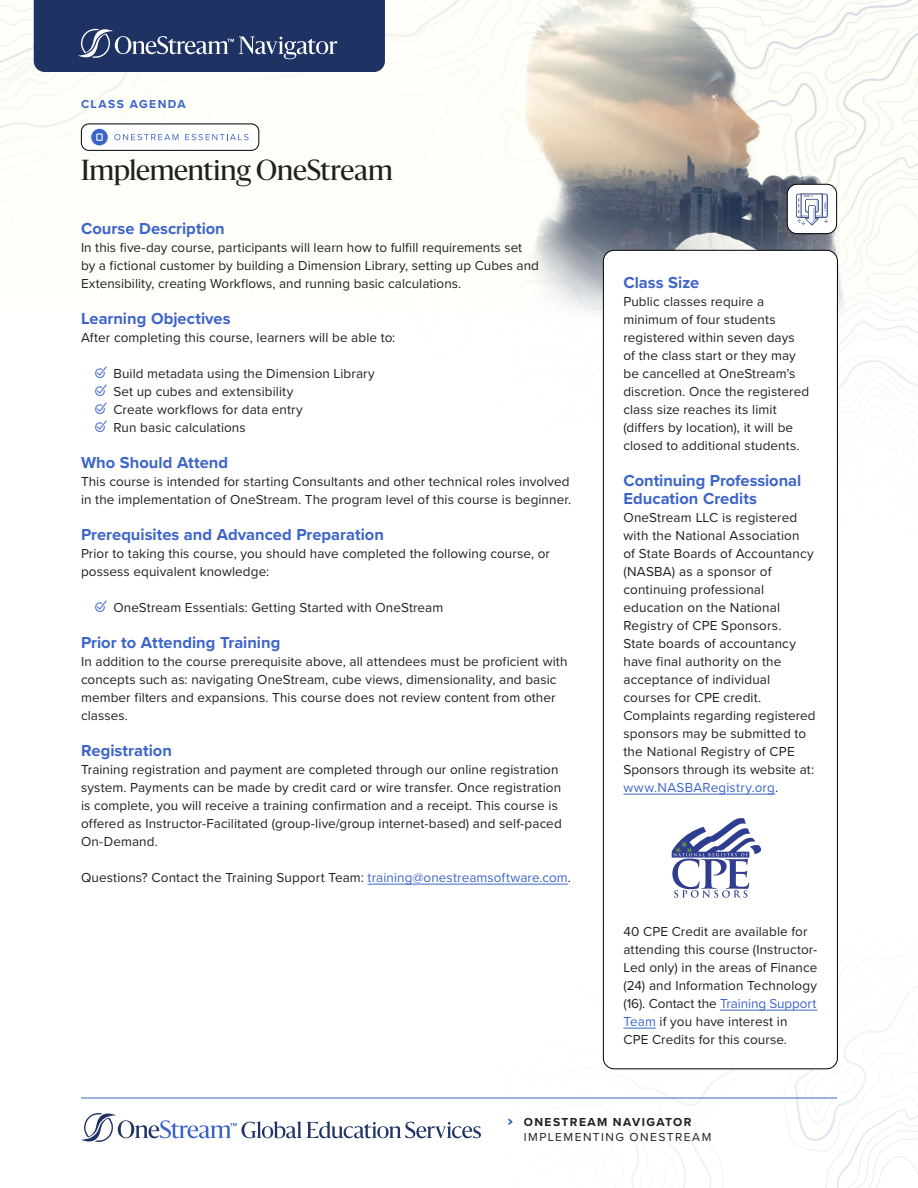
<style>
.page{position:relative;width:918px;height:1188px;background:#fff}
.page>*{position:absolute;margin:0;border:0;box-sizing:border-box;transform-origin:0 0}
.t1{font:27px "Sanomat";letter-spacing:-.01em;color:#231f20}
.t2{font:700 16.5px/18px "Proxima Nova";color:#3d65c9}
.t3{font:13.5px/18px "Proxima Nova";letter-spacing:.005em;color:#231f20}
.t4{font:12px/15px "Proxima Nova";letter-spacing:.12em;color:#231f20}
.t5{font:700 12px "Proxima Nova";letter-spacing:.12em;color:#3d65c9}
.s1{font-family:"Streamer";font-size:16.5px;color:#3d65c9}
.s2{color:#3d65c9}
.s3{font-family:"Trasandina";font-weight:300;color:#3d65c9}
.s4{font-weight:700}
</style>
<div class="page">
<img style="left:0;top:0;width:918px;height:581px">
<img style="left:81px;top:904px;width:837px;height:284px">
<svg style="left:34px;top:0;width:351px;height:72px;background:#2c3e6d"></svg>
<hr style="left:81px;top:1098px;width:756px;height:1px;background:#3d65c9">
<svg style="left:81px;top:1113px;width:400px;height:29px"></svg>
<div style="left:81px;top:124px;width:178px;height:26px;background:#fff;border-radius:8px"></div>
<div style="left:81px;top:124px;width:178px;height:27px;border:1px solid #000;border-radius:8px"></div>
<div style="left:91px;top:129px;width:17px;height:16px;background:#3d65c9;border-radius:50%"></div>
<div style="left:96px;top:133px;width:7px;height:8px;border:1px solid #fff"></div>
<svg style="left:114px;top:134px;width:65px;height:6px"></svg>
<svg style="left:185px;top:134px;width:64px;height:6px"></svg>
<div style="left:787px;top:184px;width:50px;height:50px;background:#fff;border-radius:10px"></div>
<div style="left:787px;top:184px;width:50px;height:50px;border:1px solid #000;border-radius:10px"></div>
<svg style="left:796px;top:194px;width:32px;height:32px"></svg>
<hr style="left:368px;top:884px;width:200px;height:1px;background:#3d65c9">
<div style="left:603px;top:250px;width:234px;height:819px;background:#fff;border-radius:11px"></div>
<hr style="left:623px;top:794px;width:152px;height:1px;background:#3d65c9">
<hr style="left:720px;top:1010px;width:97px;height:1px;background:#3d65c9">
<hr style="left:623px;top:1028px;width:33px;height:1px;background:#3d65c9">
<div style="left:603px;top:250px;width:235px;height:819px;border:1px solid #000;border-radius:11px"></div>
<svg style="left:672px;top:818px;width:90px;height:80px"></svg>
<p class="t5" style="left:81px;top:95px;width:106px">CLASS AGENDA</p>
<h1 class="t1" style="left:81px;top:150px;width:314px">Implementing OneStream</h1>
<p class="t2" style="left:81px;top:219px;width:145px">Course Description</p>
<p class="t3" style="left:81px;top:238px;width:459px">In this five-day course, participants will learn how to fulfill requirements set by a fictional customer by building a Dimension Library, setting up Cubes and<br>Extensibility, creating Workflows, and running basic calculations.</p>
<p class="t2" style="left:81px;top:309px;width:151px">Learning Objectives</p>
<p class="t3" style="left:81px;top:328px;width:316px">After completing this course, learners will be able to:</p>
<p class="t3" style="left:94px;top:364px;width:282px"><span class="s1">C</span> Build metadata using the Dimension Library <span class="s1">C</span> Set up cubes and extensibility<br><span class="s1">C</span> Create workflows for data entry<br><span class="s1">C</span> Run basic calculations</p>
<p class="t2" style="left:81px;top:453px;width:149px">Who Should Attend</p>
<p class="t3" style="left:81px;top:472px;width:492px">This course is intended for starting Consultants and other technical roles involved in the implementation of OneStream. The program level of this course is beginner.</p>
<p class="t2" style="left:81px;top:525px;width:304px">Prerequisites and Advanced Preparation</p>
<p class="t3" style="left:81px;top:544px;width:471px">Prior to taking this course, you should have completed the following course, or possess equivalent knowledge:</p>
<p class="t3" style="left:94px;top:598px;width:350px"><span class="s1">C</span> OneStream Essentials: Getting Started with OneStream</p>
<p class="t2" style="left:81px;top:633px;width:201px">Prior to Attending Training</p>
<p class="t3" style="left:81px;top:652px;width:488px">In addition to the course prerequisite above, all attendees must be proficient with concepts such as: navigating OneStream, cube views, dimensionality, and basic member filters and expansions. This course does not review content from other classes.</p>
<p class="t2" style="left:81px;top:741px;width:92px">Registration</p>
<p class="t3" style="left:81px;top:760px;width:482px">Training registration and payment are completed through our online registration system. Payments can be made by credit card or wire transfer. Once registration is complete, you will receive a training confirmation and a receipt. This course is offered as Instructor-Facilitated (group-live/group internet-based) and self-paced On-Demand.</p>
<p class="t3" style="left:81px;top:868px;width:492px">Questions? Contact the Training Support Team: <span class="s2">training@onestreamsoftware.com</span>.</p>
<p class="t2" style="left:623px;top:273px;width:77px">Class Size</p>
<p class="t3" style="left:623px;top:292px;width:187px">Public classes require a minimum of four students registered within seven days of the class start or they may be cancelled at OneStream’s discretion. Once the registered class size reaches its limit (differs by location), it will be closed to additional students.</p>
<p class="t2" style="left:623px;top:471px;width:179px">Continuing Professional<br>Education Credits</p>
<p class="t3" style="left:623px;top:508px;width:194px">OneStream LLC is registered with the National Association<br>of State Boards of Accountancy (NASBA) as a sponsor of continuing professional education on the National<br>Registry of CPE Sponsors.<br>State boards of accountancy have final authority on the acceptance of individual courses for CPE credit.<br>Complaints regarding registered sponsors may be submitted to the National Registry of CPE<br>Sponsors through its website at: <span class="s2">www.NASBARegistry.org</span>.</p>
<p class="t3" style="left:623px;top:922px;width:195px">40 CPE Credit are available for attending this course (Instructor-<br>Led only) in the areas of Finance (24) and Information Technology (16). Contact the <span class="s2">Training Support<br>Team</span> if you have interest in<br>CPE Credits for this course.</p>
<p class="t4" style="left:524px;top:1114px;width:189px;text-indent:-16px"><span class="s3">&gt;</span> <span class="s4">ONESTREAM NAVIGATOR<br></span>IMPLEMENTING ONESTREAM</p>
</div>
